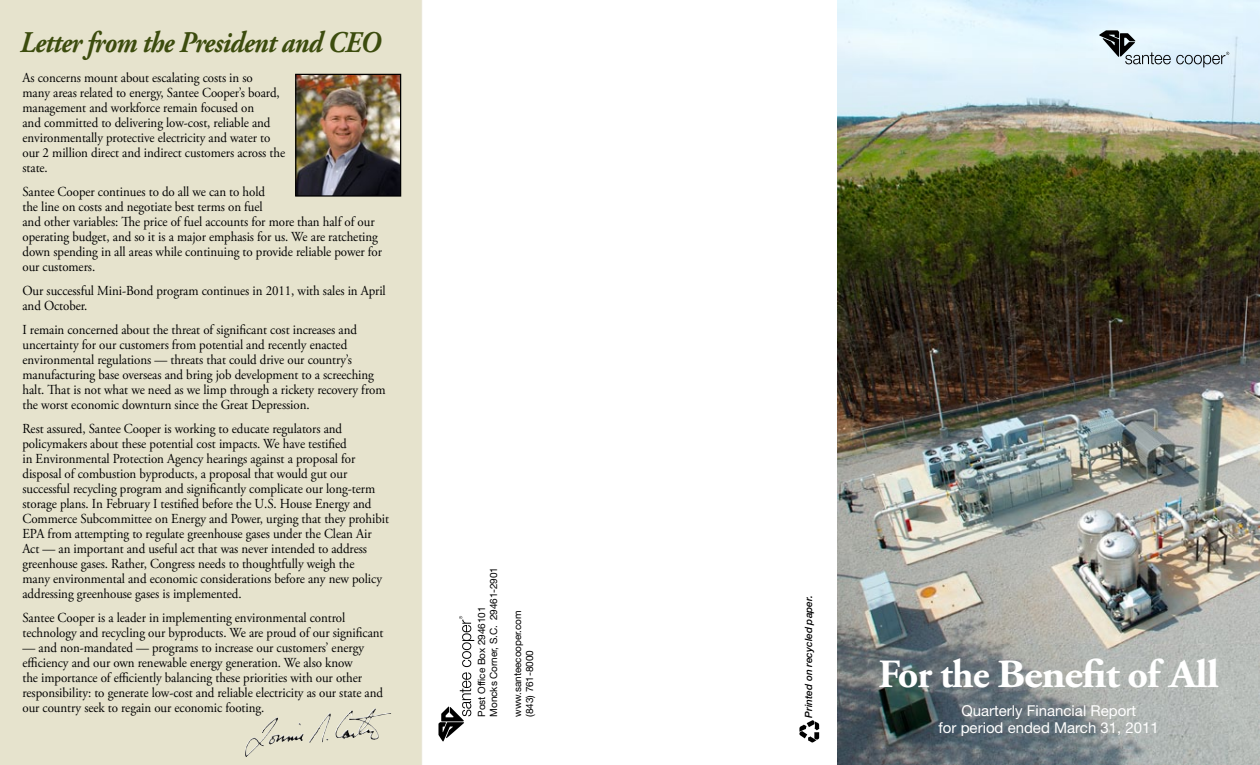
<style>
.page{position:relative;width:1260px;height:765px;background:#fff}
.page>*{position:absolute;margin:0;border:0;box-sizing:border-box;transform-origin:0 0}
.t1{font:700 40px "Adobe Garamond Pro";letter-spacing:-.025em;color:#fff}
.t2{font:italic 700 30px "Adobe Garamond Pro";letter-spacing:-.025em;color:#3c4c0e;scale:.9 1}
.t3{font:15px/16.2px "Helvetica Neue LT Std";color:#fff;text-align:center}
.t4{font:13.75px/15px "Adobe Garamond Pro";letter-spacing:-.005em;color:#000;scale:.94 1}
.t5{font:10px/12px "Helvetica Neue LT Std";letter-spacing:-.01em;color:#000}
.t6{font:italic 500 10px "Helvetica Neue LT Std";color:#000}
</style>
<div class="page">
<img style="left:838px;top:0;width:422px;height:765px">
<svg style="left:438px;top:616px;width:36px;height:125px"></svg>
<svg style="left:799px;top:720px;width:20px;height:23px"></svg>
<div style="left:0;top:0;width:422px;height:765px;background:#e6e3cd"></div>
<img style="left:334px;top:710px;width:57px;height:30px">
<img style="left:297px;top:76px;width:102px;height:119px">
<div style="left:295px;top:74px;width:106px;height:123px;border:1px solid #000"></div>
<svg style="left:1099px;top:30px;width:130px;height:37px;background:#becdd4"></svg>
<h2 class="t2" style="left:20px;top:26px;width:403px">Letter from the President and CEO</h2>
<p class="t4" style="left:22px;top:71px;width:281px">As concerns mount about escalating costs in so<br>many areas related to energy, Santee Cooper’s board, management and workforce remain focused on<br>and committed to delivering low-cost, reliable and environmentally protective electricity and water to our 2 million direct and indirect customers across the state.</p>
<p class="t4" style="left:22px;top:185px;width:384px">Santee Cooper continues to do all we can to hold<br>the line on costs and negotiate best terms on fuel<br>and other variables: The price of fuel accounts for more than half of our operating budget, and so it is a major emphasis for us. We are ratcheting down spending in all areas while continuing to provide reliable power for our customers.</p>
<p class="t4" style="left:22px;top:284px;width:388px">Our successful Mini-Bond program continues in 2011, with sales in April and October.</p>
<p class="t4" style="left:22px;top:323px;width:388px">I remain concerned about the threat of significant cost increases and uncertainty for our customers from potential and recently enacted environmental regulations — threats that could drive our country’s manufacturing base overseas and bring job development to a screeching halt. That is not what we need as we limp through a rickety recovery from the worst economic downturn since the Great Depression.</p>
<p class="t4" style="left:22px;top:422px;width:391px">Rest assured, Santee Cooper is working to educate regulators and policymakers about these potential cost impacts. We have testified<br>in Environmental Protection Agency hearings against a proposal for disposal of combustion byproducts, a proposal that would gut our successful recycling program and significantly complicate our long-term storage plans. In February I testified before the U.S. House Energy and Commerce Subcommittee on Energy and Power, urging that they prohibit EPA from attempting to regulate greenhouse gases under the Clean Air Act — an important and useful act that was never intended to address greenhouse gases. Rather, Congress needs to thoughtfully weigh the<br>many environmental and economic considerations before any new policy addressing greenhouse gases is implemented.</p>
<p class="t4" style="left:22px;top:611px;width:386px">Santee Cooper is a leader in implementing environmental control technology and recycling our byproducts. We are proud of our significant</p>
<p class="t4" style="left:22px;top:641px;width:385px">— and non-mandated — programs to increase our customers’ energy efficiency and our own renewable energy generation. We also know<br>the importance of efficiently balancing these priorities with our other responsibility: to generate low-cost and reliable electricity as our state and our country seek to regain our economic footing.</p>
<p class="t5" style="left:475px;top:717px;width:151px;rotate:-90deg">Post Office Box 2946101<br>Moncks Corner, S.C. 29461-2901</p>
<p class="t5" style="left:511px;top:717px;width:107px;rotate:-90deg">www.santeecooper.com (843) 761-8000</p>
<p class="t6" style="left:803px;top:718px;width:123px;rotate:-90deg">Printed on recycled paper.</p>
<h1 class="t1" style="left:878px;top:651px;width:342px">For the Benefit of All</h1>
<p class="t3" style="left:939px;top:703px;width:222px">Quarterly Financial Report<br>for period ended March 31, 2011</p>
</div>
